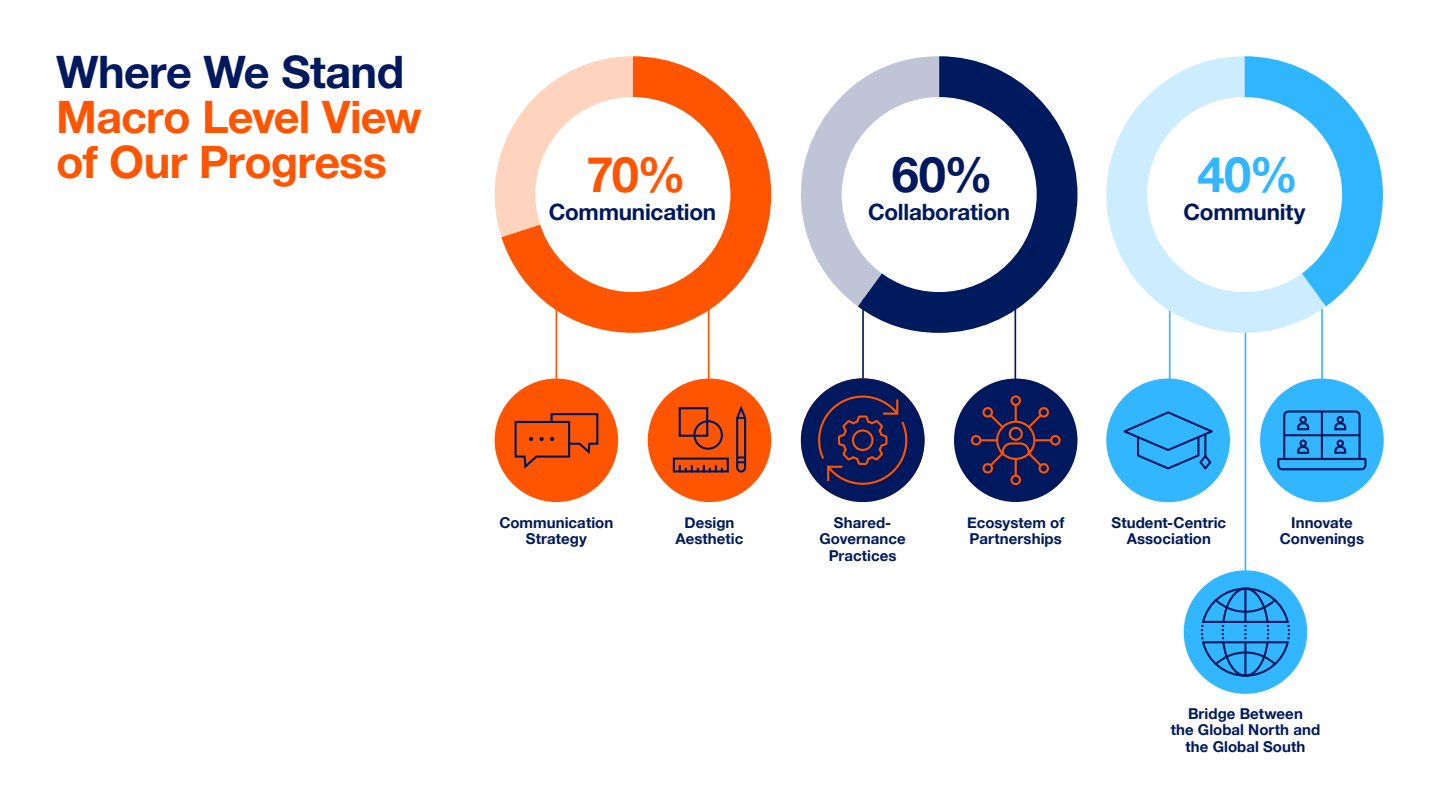
<style>
.page{position:relative;width:1440px;height:810px;background:#fff}
.page>*{position:absolute;margin:0;border:0;box-sizing:border-box;transform-origin:0 0}
.t1{font:700 48.9px "Helvetica Neue";color:#f50}
.t2{font:700 48.9px "Helvetica Neue";color:#00195e}
.t3{font:700 48.9px "Helvetica Neue";color:#31b6ff}
.t4{font:700 45px/45px "Helvetica Neue LT Std";letter-spacing:-.02em;color:#f50}
.t5{font:700 45px "Helvetica Neue LT Std";letter-spacing:-.015em;color:#00195e}
.t6{font:700 22.5px "Helvetica Neue";letter-spacing:-.01em;color:#00195e}
.t7{font:700 15px/16.5px "Helvetica Neue";letter-spacing:.005em;color:#00195e;text-align:center}
</style>
<div class="page">
<svg style="left:494px;top:154px;width:7px;height:81px"></svg>
<svg style="left:501px;top:56px;width:270px;height:277px"></svg>
<hr style="left:1169px;top:256px;width:2px;height:146px;background:#31b6ff">
<hr style="left:1321px;top:256px;width:2px;height:146px;background:#31b6ff">
<hr style="left:1245px;top:269px;width:1px;height:346px;background:#31b6ff">
<svg style="left:1106px;top:56px;width:220px;height:295px;fill:#ccedff"></svg>
<svg style="left:1245px;top:56px;width:138px;height:250px"></svg>
<hr style="left:862px;top:256px;width:2px;height:146px;background:#00195e">
<hr style="left:1015px;top:256px;width:1px;height:146px;background:#00195e">
<svg style="left:801px;top:82px;width:57px;height:224px"></svg>
<svg style="left:858px;top:56px;width:220px;height:277px;fill:#001a5e"></svg>
<div style="left:842px;top:97px;width:195px;height:195px;background:#fff;border-radius:50%"></div>
<div style="left:1147px;top:97px;width:195px;height:195px;background:#fff;border-radius:50%"></div>
<hr style="left:556px;top:256px;width:1px;height:146px;background:#f50">
<hr style="left:708px;top:256px;width:2px;height:146px;background:#f50">
<div style="left:495px;top:379px;width:123px;height:123px;background:#f50;border-radius:50%"></div>
<svg style="left:514px;top:413px;width:85px;height:56px"></svg>
<div style="left:648px;top:379px;width:123px;height:123px;background:#f50;border-radius:50%"></div>
<div style="left:679px;top:407px;width:29px;height:30px;border:2px solid #00195e"></div>
<svg style="left:736px;top:405px;width:11px;height:68px"></svg>
<div style="left:693px;top:420px;width:30px;height:30px;border:2px solid #00195e;border-radius:50%"></div>
<div style="left:673px;top:458px;width:56px;height:15px;border:2px solid #00195e"></div>
<svg style="left:679px;top:465px;width:44px;height:7px"></svg>
<div style="left:801px;top:378px;width:124px;height:124px;background:#00195e;border-radius:50%"></div>
<svg style="left:817px;top:395px;width:91px;height:91px"></svg>
<div style="left:954px;top:379px;width:123px;height:123px;background:#00195e;border-radius:50%"></div>
<div style="left:1010px;top:395px;width:11px;height:11px;border:2px solid #f50;border-radius:50%"></div>
<div style="left:1010px;top:475px;width:11px;height:10px;border:2px solid #f50;border-radius:50%"></div>
<div style="left:971px;top:435px;width:10px;height:11px;border:2px solid #f50;border-radius:50%"></div>
<div style="left:1050px;top:435px;width:11px;height:11px;border:2px solid #f50;border-radius:50%"></div>
<svg style="left:980px;top:405px;width:71px;height:71px"></svg>
<div style="left:1184px;top:570px;width:123px;height:124px;background:#31b6ff;border-radius:50%"></div>
<svg style="left:1200px;top:587px;width:91px;height:91px"></svg>
<div style="left:1260px;top:379px;width:124px;height:123px;background:#31b6ff;border-radius:50%"></div>
<svg style="left:1277px;top:410px;width:90px;height:61px"></svg>
<hr style="left:1321px;top:412px;width:2px;height:47px;background:#00195e">
<hr style="left:1284px;top:434px;width:76px;height:2px;background:#00195e">
<div style="left:1106px;top:379px;width:124px;height:123px;background:#31b6ff;border-radius:50%"></div>
<svg style="left:1123px;top:411px;width:90px;height:59px"></svg>
<div style="left:535px;top:97px;width:195px;height:195px;background:#fff;border-radius:50%"></div>
<h2 class="t5" style="left:56px;top:45px;width:349px">Where We Stand</h2>
<h2 class="t4" style="left:56px;top:94px;width:367px">Macro Level View of Our Progress</h2>
<h1 class="t1" style="left:586px;top:136px;width:101px">70%</h1>
<h1 class="t2" style="left:892px;top:136px;width:103px">60%</h1>
<h1 class="t3" style="left:1197px;top:136px;width:103px">40%</h1>
<h3 class="t6" style="left:549px;top:194px;width:169px">Communication</h3>
<h3 class="t6" style="left:868px;top:194px;width:144px">Collaboration</h3>
<h3 class="t6" style="left:1184px;top:194px;width:123px">Community</h3>
<p class="t7" style="left:499px;top:515px;width:115px">Communication<br>Strategy</p>
<p class="t7" style="left:819px;top:515px;width:88px">Shared-<br>Governance<br>Practices</p>
<p class="t7" style="left:1112px;top:515px;width:116px">Student-Centric<br>Association</p>
<p class="t7" style="left:676px;top:515px;width:69px">Design<br>Aesthetic</p>
<p class="t7" style="left:967px;top:515px;width:99px;text-align:left">Ecosystem of<br>Partnerships</p>
<p class="t7" style="left:1280px;top:515px;width:86px">Innovate<br>Convenings</p>
<p class="t7" style="left:1171px;top:706px;width:151px">Bridge Between<br>the Global North and the Global South</p>
</div>
